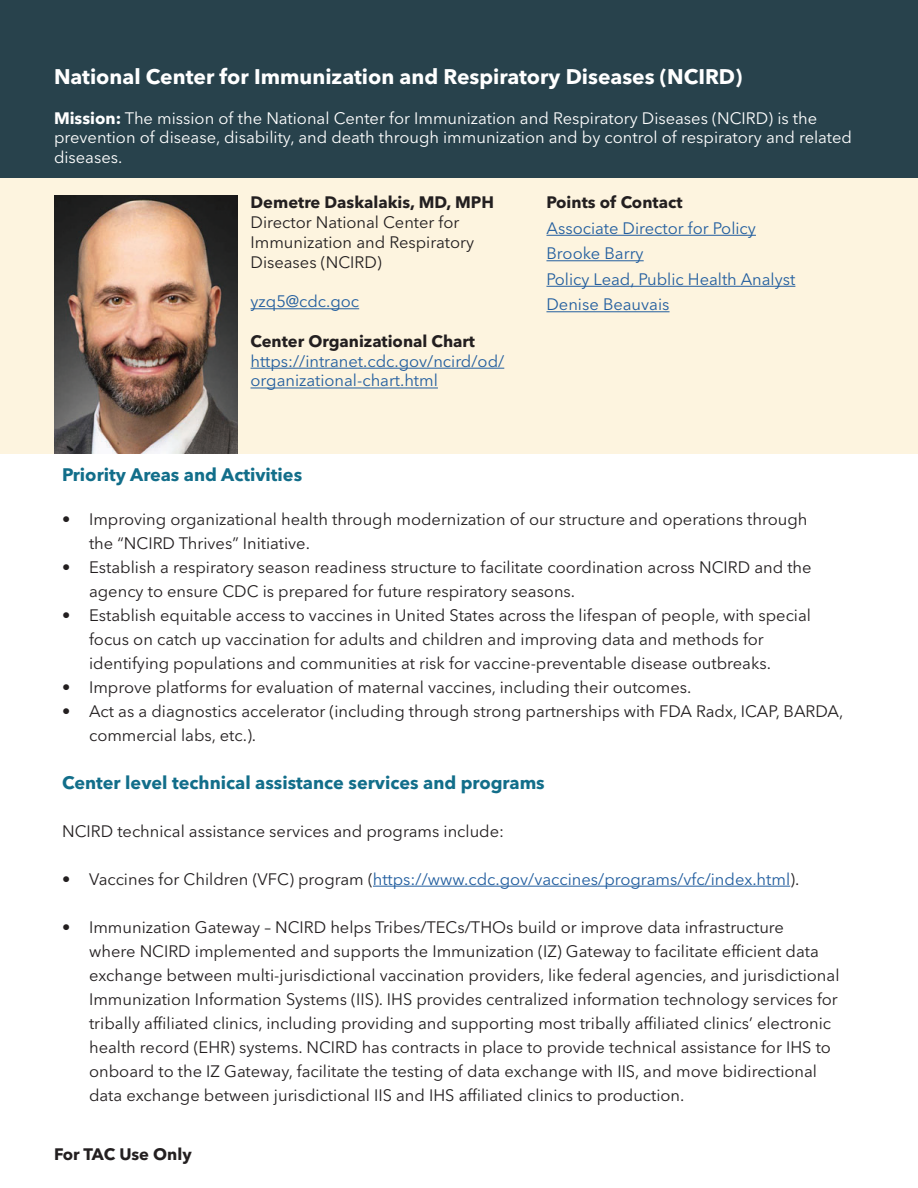
<style>
.page{position:relative;width:918px;height:1188px;background:#fff}
.page>*{position:absolute;margin:0;border:0;box-sizing:border-box;transform-origin:0 0}
.t1{font:700 21px "Avenir Next LT Pro";color:#fff}
.t2{font:700 18px "Avenir Next LT Pro";color:#126e8a}
.t3{font:16.5px/24px "Avenir Next LT Pro";color:#231f20}
.t4{font:16.5px/25.5px "Avenir Next LT Pro";color:#225e9f}
.t5{font:16.5px/19.8px "Avenir Next LT Pro";color:#fff}
.t6{font:700 16.5px "Avenir Next LT Pro";color:#231f20}
.s1{font-weight:700}
.s2{color:#231f20}
</style>
<div class="page">
<div style="left:0;top:125px;width:918px;height:329px;background:#fdf4df"></div>
<hr style="left:251px;top:308px;width:108px;height:1px;background:#225e9f">
<hr style="left:251px;top:368px;width:253px;height:1px;background:#225e9f">
<hr style="left:251px;top:388px;width:187px;height:1px;background:#225e9f">
<hr style="left:546px;top:235px;width:210px;height:1px;background:#225e9f">
<hr style="left:546px;top:260px;width:98px;height:1px;background:#225e9f">
<hr style="left:546px;top:286px;width:249px;height:1px;background:#225e9f">
<hr style="left:546px;top:311px;width:124px;height:1px;background:#225e9f">
<hr style="left:373px;top:886px;width:417px;height:1px;background:#225e9f">
<img style="left:54px;top:196px;width:183px;height:258px">
<div style="left:0;top:0;width:918px;height:177px;background:#28424c"></div>
<p class="t1" style="left:54px;top:67px;width:690px">National Center for Immunization and Respiratory Diseases (NCIRD)</p>
<p class="t5" style="left:54px;top:109px;width:800px"><span class="s1">Mission:</span> The mission of the National Center for Immunization and Respiratory Diseases (NCIRD) is the prevention of disease, disability, and death through immunization and by control of respiratory and related diseases.</p>
<p class="t6" style="left:251px;top:195px;width:245px">Demetre Daskalakis, MD, MPH</p>
<p class="t3" style="left:251px;top:214px;width:225px;line-height:19.8px">Director National Center for<br>Immunization and Respiratory<br>Diseases (NCIRD)</p>
<p class="t4" style="left:251px;top:290px;width:110px">yzq5@cdc.goc</p>
<p class="t6" style="left:251px;top:334px;width:226px">Center Organizational Chart</p>
<p class="t4" style="left:251px;top:352px;width:255px;line-height:19.8px">https://intranet.cdc.gov/ncird/od/ organizational-chart.html</p>
<p class="t6" style="left:546px;top:195px;width:138px">Points of Contact</p>
<p class="t4" style="left:546px;top:217px;width:250px">Associate Director for Policy<br>Brooke Barry<br>Policy Lead, Public Health Analyst<br>Denise Beauvais</p>
<p class="t2" style="left:62px;top:467px;width:242px">Priority Areas and Activities</p>
<p class="t3" style="left:89px;top:508px;width:720px;text-indent:-27px">• Improving organizational health through modernization of our structure and operations through the “NCIRD Thrives” Initiative.</p>
<p class="t3" style="left:89px;top:556px;width:724px;text-indent:-27px">• Establish a respiratory season readiness structure to facilitate coordination across NCIRD and the agency to ensure CDC is prepared for future respiratory seasons.</p>
<p class="t3" style="left:89px;top:604px;width:723px;text-indent:-27px">• Establish equitable access to vaccines in United States across the lifespan of people, with special focus on catch up vaccination for adults and children and improving data and methods for identifying populations and communities at risk for vaccine-preventable disease outbreaks.</p>
<p class="t3" style="left:62px;top:676px;width:631px">• Improve platforms for evaluation of maternal vaccines, including their outcomes.</p>
<p class="t3" style="left:89px;top:700px;width:756px;text-indent:-27px">• Act as a diagnostics accelerator (including through strong partnerships with FDA Radx, ICAP, BARDA, commercial labs, etc.).</p>
<p class="t2" style="left:62px;top:774px;width:484px">Center level technical assistance services and programs</p>
<p class="t3" style="left:62px;top:820px;width:444px">NCIRD technical assistance services and programs include:</p>
<p class="t4" style="left:62px;top:868px;width:739px"><span class="s2">• Vaccines for Children (VFC) program (</span>https://www.cdc.gov/vaccines/programs/vfc/index.html<span class="s2">).</span></p>
<p class="t3" style="left:89px;top:916px;width:752px;text-indent:-27px">• Immunization Gateway – NCIRD helps Tribes/TECs/THOs build or improve data infrastructure<br>where NCIRD implemented and supports the Immunization (IZ) Gateway to facilitate efficient data exchange between multi-jurisdictional vaccination providers, like federal agencies, and jurisdictional Immunization Information Systems (IIS). IHS provides centralized information technology services for tribally affiliated clinics, including providing and supporting most tribally affiliated clinics’ electronic health record (EHR) systems. NCIRD has contracts in place to provide technical assistance for IHS to onboard to the IZ Gateway, facilitate the testing of data exchange with IIS, and move bidirectional data exchange between jurisdictional IIS and IHS affiliated clinics to production.</p>
<p class="t6" style="left:54px;top:1147px;width:139px">For TAC Use Only</p>
</div>
